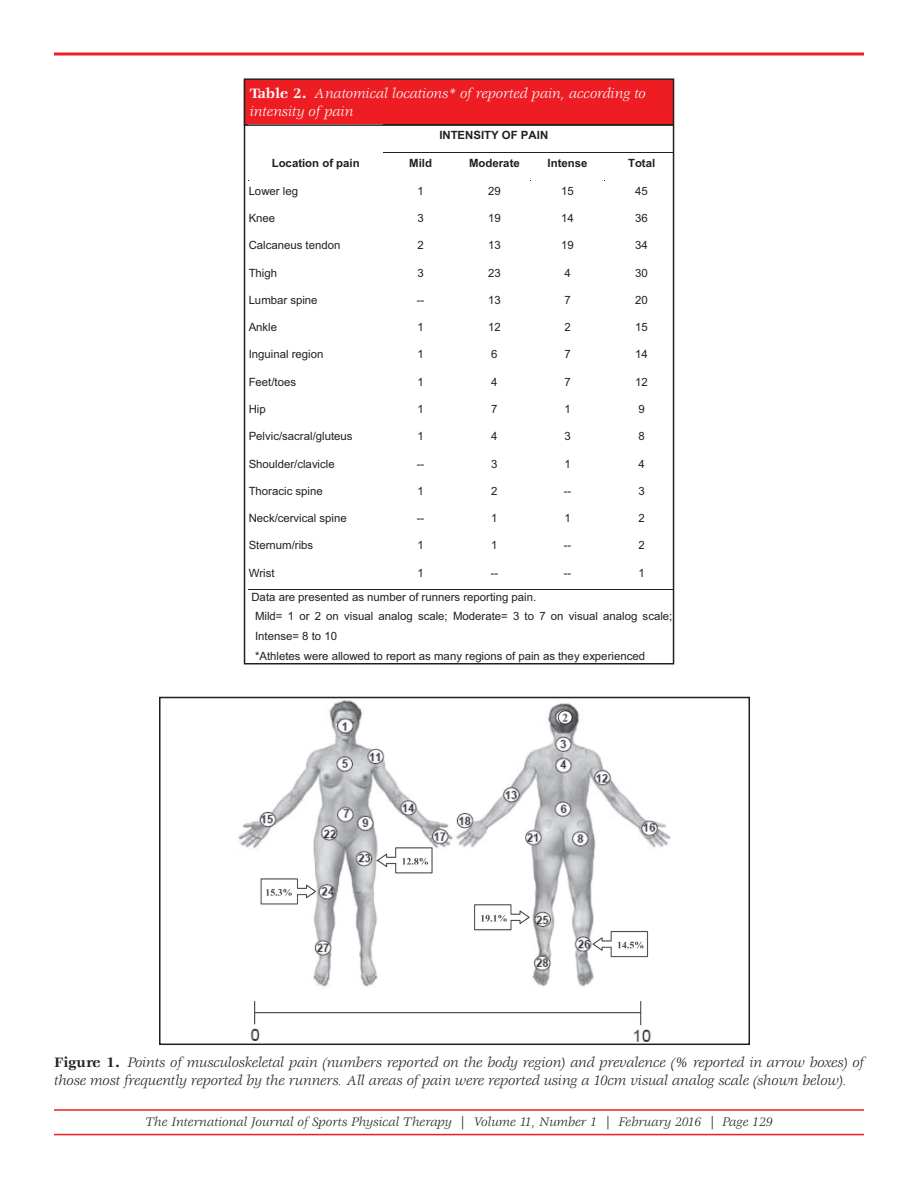
<style>
.page{position:relative;width:918px;height:1188px;background:#fff}
.page>*{position:absolute;margin:0;border:0;box-sizing:border-box;transform-origin:0 0}
.t1{font:italic 15px/18px "Veljovic Std";letter-spacing:-.005em;color:#231f20}
.t2{font:italic 15px/18px "Veljovic Std";color:#fff}
.t3{font:italic 13.5px "Veljovic Std";color:#231f20}
.t4{font:11.4px/19.6px "Arial";color:#231f20}
.t5{font:700 11.4px "Arial";color:#231f20}
.s1{font-weight:700;font-style:normal}
</style>
<div class="page">
<hr style="left:54px;top:1109px;width:810px;height:2px;background:#ee1d23">
<hr style="left:54px;top:1134px;width:810px;height:1px;background:#ee1d23">
<svg style="left:54px;top:52px;width:810px;height:4px;background:#f25559"></svg>
<img style="left:238px;top:700px;width:433px;height:342px">
<div style="left:159px;top:697px;width:591px;height:348px;border:2px solid #231f20"></div>
<div style="left:244px;top:80px;width:430px;height:45px;background:#ee1d23"></div>
<hr style="left:249px;top:589px;width:134px;height:1px;background:#231f20">
<hr style="left:383px;top:589px;width:75px;height:1px;background:#231f20">
<hr style="left:458px;top:589px;width:73px;height:1px;background:#231f20">
<hr style="left:531px;top:589px;width:74px;height:1px;background:#231f20">
<hr style="left:605px;top:589px;width:69px;height:1px;background:#231f20">
<div style="left:244px;top:78px;width:430px;height:586px;border:2px solid #231f20"></div>
<hr style="left:244px;top:124px;width:429px;height:2px;background:#231f20">
<h1 class="t2" style="left:250px;top:85px;width:398px"><span class="s1">Table 2.</span> Anatomical locations* of reported pain, according to intensity of pain</h1>
<p class="t5" style="left:439px;top:129px;width:110px">INTENSITY OF PAIN</p>
<p class="t5" style="left:272px;top:157px;width:89px">Location of pain</p>
<p class="t5" style="left:409px;top:157px;width:24px">Mild</p>
<p class="t5" style="left:469px;top:157px;width:52px">Moderate</p>
<p class="t5" style="left:548px;top:157px;width:41px">Intense</p>
<p class="t5" style="left:628px;top:157px;width:29px">Total</p>
<p class="t4" style="left:249px;top:182px;width:51px">Lower leg</p>
<p class="t4" style="left:417px;top:182px;width:8px">1</p>
<p class="t4" style="left:488px;top:182px;width:14px">29</p>
<p class="t4" style="left:561px;top:182px;width:14px">15</p>
<p class="t4" style="left:635px;top:182px;width:14px">45</p>
<p class="t4" style="left:249px;top:209px;width:28px">Knee</p>
<p class="t4" style="left:417px;top:209px;width:8px">3</p>
<p class="t4" style="left:488px;top:209px;width:14px">19</p>
<p class="t4" style="left:561px;top:209px;width:14px">14</p>
<p class="t4" style="left:635px;top:209px;width:14px">36</p>
<p class="t4" style="left:249px;top:237px;width:93px">Calcaneus tendon</p>
<p class="t4" style="left:417px;top:237px;width:8px">2</p>
<p class="t4" style="left:488px;top:237px;width:14px">13</p>
<p class="t4" style="left:561px;top:237px;width:14px">19</p>
<p class="t4" style="left:635px;top:237px;width:14px">34</p>
<p class="t4" style="left:249px;top:264px;width:30px">Thigh</p>
<p class="t4" style="left:417px;top:264px;width:8px">3</p>
<p class="t4" style="left:488px;top:264px;width:14px">23</p>
<p class="t4" style="left:564px;top:264px;width:8px">4</p>
<p class="t4" style="left:635px;top:264px;width:14px">30</p>
<p class="t4" style="left:249px;top:291px;width:70px">Lumbar spine</p>
<p class="t4" style="left:417px;top:291px;width:9px">--</p>
<p class="t4" style="left:488px;top:291px;width:14px">13</p>
<p class="t4" style="left:564px;top:291px;width:8px">7</p>
<p class="t4" style="left:635px;top:291px;width:14px">20</p>
<p class="t4" style="left:249px;top:319px;width:30px">Ankle</p>
<p class="t4" style="left:417px;top:319px;width:8px">1</p>
<p class="t4" style="left:488px;top:319px;width:14px">12</p>
<p class="t4" style="left:564px;top:319px;width:8px">2</p>
<p class="t4" style="left:635px;top:319px;width:14px">15</p>
<p class="t4" style="left:249px;top:346px;width:76px">Inguinal region</p>
<p class="t4" style="left:417px;top:346px;width:8px">1</p>
<p class="t4" style="left:491px;top:346px;width:8px">6</p>
<p class="t4" style="left:564px;top:346px;width:8px">7</p>
<p class="t4" style="left:635px;top:346px;width:14px">14</p>
<p class="t4" style="left:249px;top:373px;width:49px">Feet/toes</p>
<p class="t4" style="left:417px;top:373px;width:8px">1</p>
<p class="t4" style="left:491px;top:373px;width:8px">4</p>
<p class="t4" style="left:564px;top:373px;width:8px">7</p>
<p class="t4" style="left:635px;top:373px;width:14px">12</p>
<p class="t4" style="left:249px;top:400px;width:19px">Hip</p>
<p class="t4" style="left:417px;top:400px;width:8px">1</p>
<p class="t4" style="left:491px;top:400px;width:8px">7</p>
<p class="t4" style="left:564px;top:400px;width:8px">1</p>
<p class="t4" style="left:638px;top:400px;width:8px">9</p>
<p class="t4" style="left:249px;top:428px;width:105px">Pelvic/sacral/gluteus</p>
<p class="t4" style="left:417px;top:428px;width:8px">1</p>
<p class="t4" style="left:491px;top:428px;width:8px">4</p>
<p class="t4" style="left:564px;top:428px;width:8px">3</p>
<p class="t4" style="left:638px;top:428px;width:8px">8</p>
<p class="t4" style="left:249px;top:455px;width:88px">Shoulder/clavicle</p>
<p class="t4" style="left:417px;top:455px;width:9px">--</p>
<p class="t4" style="left:491px;top:455px;width:8px">3</p>
<p class="t4" style="left:564px;top:455px;width:8px">1</p>
<p class="t4" style="left:638px;top:455px;width:8px">4</p>
<p class="t4" style="left:249px;top:482px;width:76px">Thoracic spine</p>
<p class="t4" style="left:417px;top:482px;width:8px">1</p>
<p class="t4" style="left:491px;top:482px;width:8px">2</p>
<p class="t4" style="left:564px;top:482px;width:9px">--</p>
<p class="t4" style="left:638px;top:482px;width:8px">3</p>
<p class="t4" style="left:249px;top:509px;width:100px">Neck/cervical spine</p>
<p class="t4" style="left:417px;top:509px;width:9px">--</p>
<p class="t4" style="left:491px;top:509px;width:8px">1</p>
<p class="t4" style="left:564px;top:509px;width:8px">1</p>
<p class="t4" style="left:638px;top:509px;width:8px">2</p>
<p class="t4" style="left:249px;top:537px;width:66px">Sternum/ribs</p>
<p class="t4" style="left:417px;top:537px;width:8px">1</p>
<p class="t4" style="left:491px;top:537px;width:8px">1</p>
<p class="t4" style="left:564px;top:537px;width:9px">--</p>
<p class="t4" style="left:638px;top:537px;width:8px">2</p>
<p class="t4" style="left:249px;top:564px;width:27px">Wrist</p>
<p class="t4" style="left:417px;top:564px;width:8px">1</p>
<p class="t4" style="left:491px;top:564px;width:9px">--</p>
<p class="t4" style="left:564px;top:564px;width:9px">--</p>
<p class="t4" style="left:638px;top:564px;width:8px">1</p>
<p class="t4" style="left:255px;top:588px;width:419px;text-indent:-4px">Data are presented as number of runners reporting pain.<br>Mild= 1 or 2 on visual analog scale; Moderate= 3 to 7 on visual analog scale; Intense= 8 to 10<br>*Athletes were allowed to report as many regions of pain as they experienced</p>
<p class="t1" style="left:54px;top:1055px;width:812px"><span class="s1">Figure 1.</span> Points of musculoskeletal pain (numbers reported on the body region) and prevalence (% reported in arrow boxes) of those most frequently reported by the runners. All areas of pain were reported using a 10cm visual analog scale (shown below).</p>
<p class="t3" style="left:145px;top:1117px;width:629px">The International Journal of Sports Physical Therapy | Volume 11, Number 1 | February 2016 | Page 129</p>
</div>
